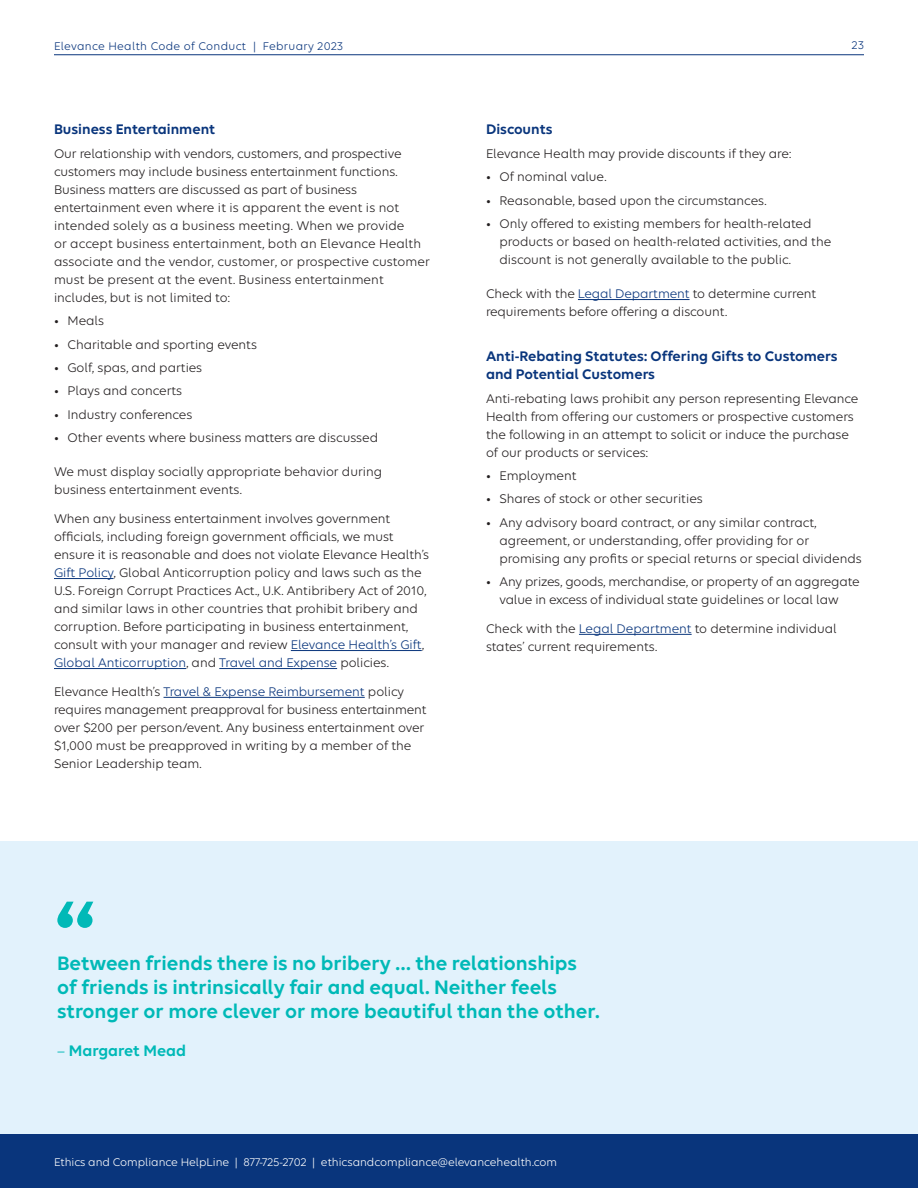
<style>
.page{position:relative;width:918px;height:1188px;background:#fff}
.page>*{position:absolute;margin:0;border:0;box-sizing:border-box;transform-origin:0 0}
.Callout_Body{font:600 120px "Elevance Sans";color:#00b9b7}
.Quote_signature{font:600 21px/24px "Elevance Sans";color:#00b9b7}
.Quote_signature-2{font:600 16.5px "Elevance Sans";color:#00b9b7}
.Headline{font:600 15px/18px "Elevance Sans";color:#09357c}
.Bodycopy{font:13.5px/18px "Elevance Sans";color:#231f20}
.Bullet{font:13.5px/18px "Elevance Sans";color:#231f20}
.t1{font:12px "Elevance Sans";color:#fff}
.t2{font:12px "Elevance Sans";letter-spacing:.03em;color:#09357c}
.s1{color:#09357c}
.s2{font-weight:400}
</style>
<div class="page">
<div style="left:0;top:841px;width:918px;height:320px;background:#e2f2fc"></div>
<hr style="left:54px;top:578px;width:60px;height:1px;background:#09357c">
<hr style="left:291px;top:650px;width:131px;height:1px;background:#09357c">
<hr style="left:54px;top:668px;width:132px;height:1px;background:#09357c">
<hr style="left:219px;top:668px;width:118px;height:1px;background:#09357c">
<hr style="left:164px;top:697px;width:201px;height:1px;background:#09357c">
<hr style="left:578px;top:299px;width:112px;height:1px;background:#09357c">
<hr style="left:579px;top:634px;width:113px;height:1px;background:#09357c">
<div style="left:0;top:1134px;width:918px;height:54px;background:#09357c"></div>
<hr style="left:54px;top:54px;width:810px;height:1px;background:#09357c">
<p class="t2" style="left:54px;top:38px;width:291px">Elevance Health Code of Conduct | February 2023</p>
<p class="t2" style="left:852px;top:38px;width:14px">23</p>
<p class="Headline" style="left:54px;top:120px;width:163px">Business Entertainment</p>
<p class="Bodycopy" style="left:54px;top:144px;width:377px">Our relationship with vendors, customers, and prospective customers may include business entertainment functions.<br>Business matters are discussed as part of business entertainment even where it is apparent the event is not intended solely as a business meeting. When we provide<br>or accept business entertainment, both an Elevance Health associate and the vendor, customer, or prospective customer must be present at the event. Business entertainment includes, but is not limited to:</p>
<p class="Bullet" style="left:54px;top:311px;width:52px">• Meals</p>
<p class="Bullet" style="left:54px;top:335px;width:205px">• Charitable and sporting events</p>
<p class="Bullet" style="left:54px;top:358px;width:150px">• Golf, spas, and parties</p>
<p class="Bullet" style="left:54px;top:382px;width:130px">• Plays and concerts</p>
<p class="Bullet" style="left:54px;top:405px;width:140px">• Industry conferences</p>
<p class="Bullet" style="left:54px;top:428px;width:326px">• Other events where business matters are discussed</p>
<p class="Bodycopy" style="left:54px;top:463px;width:330px">We must display socially appropriate behavior during business entertainment events.</p>
<p class="Bodycopy" style="left:54px;top:509px;width:377px">When any business entertainment involves government officials, including foreign government officials, we must ensure it is reasonable and does not violate Elevance Health’s <span class="s1">Gift Policy</span>, Global Anticorruption policy and laws such as the U.S. Foreign Corrupt Practices Act., U.K. Antibribery Act of 2010, and similar laws in other countries that prohibit bribery and corruption. Before participating in business entertainment, consult with your manager and review <span class="s1">Elevance Health’s Gift</span>, <span class="s1">Global Anticorruption</span>, and <span class="s1">Travel and Expense</span> policies.</p>
<p class="Bodycopy" style="left:54px;top:682px;width:374px">Elevance Health’s <span class="s1">Travel &amp; Expense Reimbursement</span> policy requires management preapproval for business entertainment over $200 per person/event. Any business entertainment over $1,000 must be preapproved in writing by a member of the Senior Leadership team.</p>
<p class="Callout_Body" style="left:54px;top:873px;width:47px">“</p>
<p class="Headline" style="left:486px;top:120px;width:68px">Discounts</p>
<p class="Bodycopy" style="left:486px;top:144px;width:307px">Elevance Health may provide discounts if they are:</p>
<p class="Bullet" style="left:486px;top:167px;width:122px">• Of nominal value.</p>
<p class="Bullet" style="left:486px;top:191px;width:282px">• Reasonable, based upon the circumstances.</p>
<p class="Bullet" style="left:500px;top:214px;width:333px;text-indent:-14px">• Only offered to existing members for health-related products or based on health-related activities, and the discount is not generally available to the public.</p>
<p class="Bodycopy" style="left:486px;top:284px;width:332px">Check with the <span class="s1">Legal Department</span> to determine current requirements before offering a discount.</p>
<p class="Headline" style="left:486px;top:347px;width:353px">Anti-Rebating Statutes: Offering Gifts to Customers and Potential Customers</p>
<p class="Bodycopy" style="left:486px;top:389px;width:374px">Anti-rebating laws prohibit any person representing Elevance Health from offering our customers or prospective customers the following in an attempt to solicit or induce the purchase of our products or services:</p>
<p class="Bullet" style="left:486px;top:466px;width:92px">• Employment</p>
<p class="Bullet" style="left:486px;top:490px;width:218px">• Shares of stock or other securities</p>
<p class="Bullet" style="left:500px;top:513px;width:364px;text-indent:-14px">• Any advisory board contract, or any similar contract, agreement, or understanding, offer providing for or promising any profits or special returns or special dividends</p>
<p class="Bullet" style="left:486px;top:572px;width:375px;text-align:center">• Any prizes, goods, merchandise, or property of an aggregate value in excess of individual state guidelines or local law</p>
<p class="Bodycopy" style="left:486px;top:619px;width:352px">Check with the <span class="s1">Legal Department</span> to determine individual states’ current requirements.</p>
<p class="Quote_signature" style="left:57px;top:950px;width:544px">Between friends there is no bribery … the relationships of friends is intrinsically fair and equal. Neither feels stronger or more clever or more beautiful than the other.</p>
<p class="Quote_signature-2" style="left:57px;top:1041px;width:130px"><span class="s2">–</span> Margaret Mead</p>
<p class="t1" style="left:54px;top:1155px;width:505px">Ethics and Compliance HelpLine | 877-725-2702 | ethicsandcompliance@elevancehealth.com</p>
</div>
